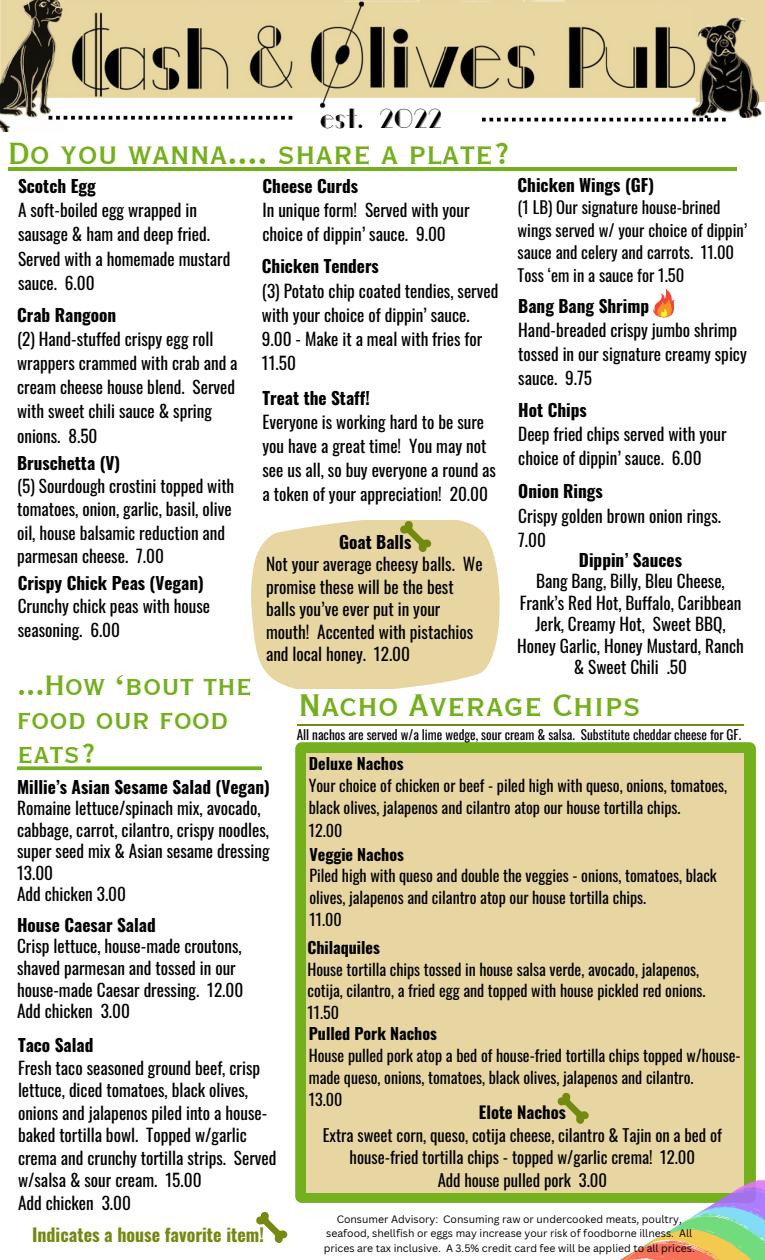
<style>
.page{position:relative;width:765px;height:1260px;background:#fff}
.page>*{position:absolute;margin:0;border:0;box-sizing:border-box;transform-origin:0 0}
.t1{font:40.88px "Copperplate Gothic LT Pro 30 BC";color:#74af1e}
.t2{font:40px "Copperplate Gothic LT Pro 30 BC";color:#74af1e}
.t3{font:36.62px/33.8px "Copperplate Gothic LT Pro 30 BC";color:#74af1e}
.t4{font:27.62px "Young 20 s";color:#000}
.t5{font:700 17.88px "Oswald";color:#748910}
.t6{font:17.25px/24.1px "Oswald";color:#000}
.t7{font:700 17.25px "Oswald";color:#000}
.t8{font:16.75px/22.5px "Oswald";color:#000;text-align:center}
.t9{font:700 16.75px "Oswald";color:#000}
.t10{font:16.62px/22.5px "Oswald";color:#000}
.t11{font:16px/21.8px "Oswald";color:#000}
.t12{font:700 16px "Oswald";color:#000}
.t13{font:13.12px "Oswald";color:#000}
.t14{font:10.5px/14.1px "Canva Sans";color:#000;text-align:center}
</style>
<div class="page">
<img style="left:0;top:0;width:698px;height:131px">
<img style="left:688px;top:13px;width:77px;height:105px">
<svg style="left:49px;top:116px;width:243px;height:4px"></svg>
<svg style="left:482px;top:118px;width:244px;height:3px"></svg>
<hr style="left:8px;top:168px;width:729px;height:3px;background:#74af1e">
<svg style="left:251px;top:521px;width:248px;height:167px;background:#e9d9a8"></svg>
<hr style="left:297px;top:724px;width:447px;height:2px;background:#748910">
<svg style="left:295px;top:742px;width:461px;height:461px;background:#79b124"></svg>
<div style="left:306px;top:754px;width:438px;height:439px;background:#e7d6a1"></div>
<svg style="left:17px;top:766px;width:245px;height:4px"></svg>
<svg style="left:400px;top:521px;width:32px;height:32px"></svg>
<svg style="left:557px;top:1092px;width:208px;height:168px"></svg>
<svg style="left:256px;top:1212px;width:32px;height:31px"></svg>
<svg style="left:653px;top:289px;width:22px;height:29px"></svg>
<p class="t4" style="left:320px;top:100px;width:124px">est. 2022</p>
<p class="t2" style="left:8px;top:135px;width:505px">Do you wanna.... share a plate?</p>
<p class="t7" style="left:518px;top:171px;width:138px">Chicken Wings (GF)</p>
<p class="t10" style="left:518px;top:196px;width:231px">(1 LB) Our signature house-brined wings served w/ your choice of dippin’ sauce and celery and carrots. 11.00</p>
<p class="t10" style="left:518px;top:263px;width:168px">Toss ‘em in a sauce for 1.50</p>
<p class="t7" style="left:518px;top:292px;width:132px">Bang Bang Shrimp</p>
<p class="t6" style="left:518px;top:317px;width:230px">Hand-breaded crispy jumbo shrimp tossed in our signature creamy spicy sauce. 9.75</p>
<p class="t7" style="left:518px;top:397px;width:70px">Hot Chips</p>
<p class="t6" style="left:518px;top:421px;width:210px">Deep fried chips served with your</p>
<p class="t7" style="left:18px;top:173px;width:79px">Scotch Egg</p>
<p class="t6" style="left:18px;top:197px;width:214px">A soft-boiled egg wrapped in sausage &amp; ham and deep fried.<br>Served with a homemade mustard sauce. 6.00</p>
<p class="t7" style="left:17px;top:301px;width:101px">Crab Rangoon</p>
<p class="t6" style="left:17px;top:326px;width:222px">(2) Hand-stuffed crispy egg roll wrappers crammed with crab and a cream cheese house blend. Served with sweet chili sauce &amp; spring onions. 8.50</p>
<p class="t7" style="left:263px;top:173px;width:97px">Cheese Curds</p>
<p class="t6" style="left:263px;top:197px;width:209px">In unique form! Served with your choice of dippin’ sauce. 9.00</p>
<p class="t7" style="left:262px;top:253px;width:119px">Chicken Tenders</p>
<p class="t6" style="left:262px;top:278px;width:238px">(3) Potato chip coated tendies, served with your choice of dippin’ sauce.<br>9.00 - Make it a meal with fries for<br>11.50</p>
<p class="t7" style="left:263px;top:384px;width:109px">Treat the Staff!</p>
<p class="t6" style="left:263px;top:409px;width:235px">Everyone is working hard to be sure you have a great time! You may not see us all, so buy everyone a round as a token of your appreciation! 20.00</p>
<p class="t7" style="left:17px;top:449px;width:105px">Bruschetta (V)</p>
<p class="t6" style="left:518px;top:446px;width:185px">choice of dippin’ sauce. 6.00</p>
<p class="t6" style="left:17px;top:473px;width:219px;line-height:23.5px">(5) Sourdough crostini topped with tomatoes, onion, garlic, basil, olive oil, house balsamic reduction and parmesan cheese. 7.00</p>
<p class="t7" style="left:518px;top:478px;width:86px">Onion Rings</p>
<p class="t6" style="left:518px;top:503px;width:204px">Crispy golden brown onion rings.<br>7.00</p>
<p class="t7" style="left:339px;top:528px;width:74px">Goat Balls</p>
<p class="t6" style="left:266px;top:552px;width:218px;line-height:22.5px">Not your average cheesy balls. We promise these will be the best balls you’ve ever put in your mouth! Accented with pistachios and local honey. 12.00</p>
<p class="t7" style="left:579px;top:546px;width:105px">Dippin’ Sauces</p>
<p class="t6" style="left:517px;top:570px;width:228px;line-height:21.5px;text-align:center">Bang Bang, Billy, Bleu Cheese,<br>Frank’s Red Hot, Buffalo, Caribbean<br>Jerk, Creamy Hot, Sweet BBQ,<br>Honey Garlic, Honey Mustard, Ranch &amp; Sweet Chili .50</p>
<p class="t1" style="left:299px;top:687px;width:344px">Nacho Average Chips</p>
<p class="t13" style="left:297px;top:724px;width:446px">All nachos are served w/a lime wedge, sour cream &amp; salsa. Substitute cheddar cheese for GF.</p>
<p class="t12" style="left:309px;top:750px;width:96px">Deluxe Nachos</p>
<p class="t11" style="left:309px;top:774px;width:420px;line-height:22.4px">Your choice of chicken or beef - piled high with queso, onions, tomatoes, black olives, jalapenos and cilantro atop our house tortilla chips.</p>
<p class="t11" style="left:309px;top:819px;width:35px">12.00</p>
<p class="t12" style="left:309px;top:842px;width:96px">Veggie Nachos</p>
<p class="t11" style="left:309px;top:864px;width:409px">Piled high with queso and double the veggies - onions, tomatoes, black olives, jalapenos and cilantro atop our house tortilla chips.</p>
<p class="t11" style="left:309px;top:908px;width:34px">11.00</p>
<p class="t7" style="left:18px;top:569px;width:188px">Crispy Chick Peas (Vegan)</p>
<p class="t6" style="left:18px;top:594px;width:194px;line-height:23.5px">Crunchy chick peas with house seasoning. 6.00</p>
<p class="t3" style="left:17px;top:670px;width:236px">...How ‘bout the food our food eats?</p>
<p class="t7" style="left:17px;top:773px;width:254px">Millie’s Asian Sesame Salad (Vegan)</p>
<p class="t6" style="left:17px;top:797px;width:254px;line-height:21.5px">Romaine lettuce/spinach mix, avocado, cabbage, carrot, cilantro, crispy noodles, super seed mix &amp; Asian sesame dressing<br>13.00</p>
<p class="t6" style="left:17px;top:882px;width:111px">Add chicken 3.00</p>
<p class="t7" style="left:17px;top:911px;width:140px">House Caesar Salad</p>
<p class="t6" style="left:17px;top:935px;width:228px;line-height:21.5px">Crisp lettuce, house-made croutons, shaved parmesan and tossed in our house-made Caesar dressing. 12.00</p>
<p class="t6" style="left:17px;top:998px;width:114px">Add chicken 3.00</p>
<p class="t7" style="left:18px;top:1031px;width:77px">Taco Salad</p>
<p class="t6" style="left:18px;top:1055px;width:260px;line-height:22.5px">Fresh taco seasoned ground beef, crisp lettuce, diced tomatoes, black olives, onions and jalapenos piled into a house&shy;baked tortilla bowl. Topped w/garlic crema and crunchy tortilla strips. Served w/salsa &amp; sour cream. 15.00</p>
<p class="t6" style="left:18px;top:1191px;width:114px">Add chicken 3.00</p>
<p class="t12" style="left:307px;top:935px;width:74px">Chilaquiles</p>
<p class="t11" style="left:307px;top:958px;width:400px">House tortilla chips tossed in house salsa verde, avocado, jalapenos, cotija, cilantro, a fried egg and topped with house pickled red onions.</p>
<p class="t11" style="left:307px;top:1001px;width:33px">11.50</p>
<p class="t12" style="left:309px;top:1021px;width:130px">Pulled Pork Nachos</p>
<p class="t11" style="left:309px;top:1044px;width:433px">House pulled pork atop a bed of house-fried tortilla chips topped w/house&shy;made queso, onions, tomatoes, black olives, jalapenos and cilantro.</p>
<p class="t11" style="left:309px;top:1088px;width:35px">13.00</p>
<p class="t9" style="left:479px;top:1099px;width:88px">Elote Nachos</p>
<p class="t8" style="left:323px;top:1123px;width:401px">Extra sweet corn, queso, cotija cheese, cilantro &amp; Tajin on a bed of house-fried tortilla chips - topped w/garlic crema! 12.00</p>
<p class="t8" style="left:438px;top:1168px;width:171px">Add house pulled pork 3.00</p>
<p class="t5" style="left:32px;top:1221px;width:233px">Indicates a house favorite item!</p>
<p class="t14" style="left:324px;top:1212px;width:373px">Consumer Advisory: Consuming raw or undercooked meats, poultry, seafood, shellfish or eggs may increase your risk of foodborne illness. All prices are tax inclusive. A 3.5% credit card fee will be applied to all prices.</p>
</div>
